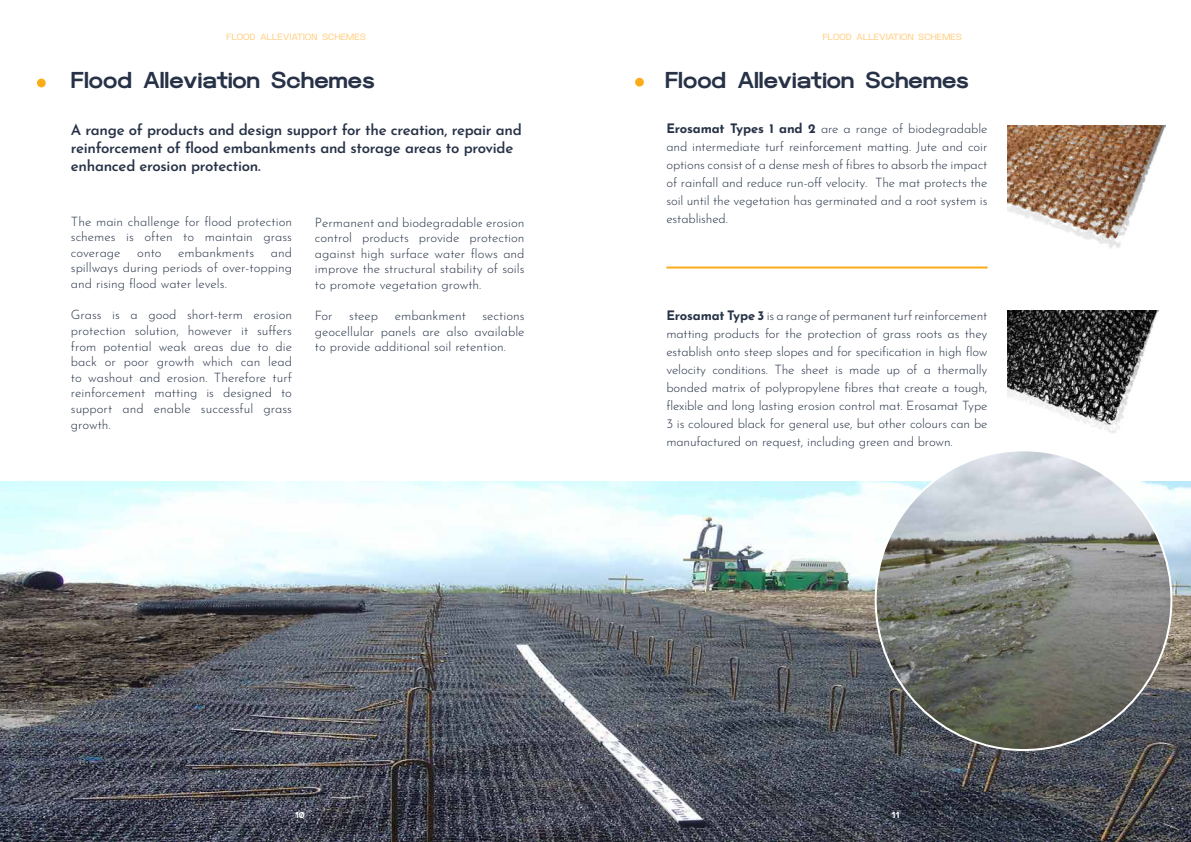
<style>
.page{position:relative;width:1191px;height:842px;background:#fff}
.page>*{position:absolute;margin:0;border:0;box-sizing:border-box;transform-origin:0 0}
.t1{font:800 23px "Clover Grotesk";letter-spacing:-.02em;color:#273247}
.t2{font:600 15px/18px "Josefin Sans";letter-spacing:-.02em;color:#273247}
.t3{font:300 13px/15.6px "Josefin Sans";color:#273247;text-align:justify}
.t4{font:500 9px "Clover Grotesk";color:#ffd38e}
.t5{font:800 9px "Clover Grotesk";color:#fff}
.s1{font-weight:700}
</style>
<div class="page">
<img style="left:0;top:482px;width:1191px;height:360px">
<div style="left:37px;top:79px;width:9px;height:8px;background:#fbad18;border-radius:50%"></div>
<div style="left:635px;top:78px;width:9px;height:9px;background:#fbad18;border-radius:50%"></div>
<hr style="left:666px;top:267px;width:321px;height:2px;background:#fbad18">
<img style="left:875px;top:452px;width:296px;height:298px">
<img style="left:1007px;top:311px;width:151px;height:123px">
<img style="left:1007px;top:126px;width:158px;height:122px">
<p class="t4" style="left:226px;top:32px;width:141px">FLOOD ALLEVIATION SCHEMES</p>
<p class="t4" style="left:822px;top:32px;width:141px">FLOOD ALLEVIATION SCHEMES</p>
<h1 class="t1" style="left:71px;top:68px;width:305px">Flood Alleviation Schemes</h1>
<p class="t2" style="left:71px;top:118px;width:452px">A range of products and design support for the creation, repair and reinforcement of flood embankments and storage areas to provide enhanced erosion protection.</p>
<p class="t3" style="left:71px;top:212px;width:223px">The main challenge for flood protection schemes is often to maintain grass coverage</p>
<p class="t3" style="left:71px;top:243px;width:223px;text-indent:200px">and spillways during periods of over-topping and rising flood water levels.</p>
<p class="t3" style="left:71px;top:306px;width:223px">Grass is a good short-term erosion protection solution, however it suffers from potential weak areas due to die back or poor growth which can lead to washout and erosion. Therefore turf reinforcement matting is designed to support and enable successful grass growth.</p>
<p class="t3" style="left:137px;top:243px;width:26px">onto</p>
<p class="t3" style="left:178px;top:243px;width:77px">embankments</p>
<p class="t3" style="left:315px;top:213px;width:211px">Permanent and biodegradable erosion control products provide protection against high surface water flows and improve the structural stability of soils to promote vegetation growth.</p>
<p class="t3" style="left:315px;top:307px;width:19px">For</p>
<p class="t3" style="left:349px;top:307px;width:30px">steep</p>
<p class="t3" style="left:395px;top:307px;width:73px">embankment</p>
<p class="t3" style="left:315px;top:307px;width:211px;text-indent:168px">sections geocellular panels are also available to provide additional soil retention.</p>
<h1 class="t1" style="left:665px;top:68px;width:305px">Flood Alleviation Schemes</h1>
<p class="t3" style="left:666px;top:118px;width:323px;line-height:18px"><span class="s1">Erosamat Types 1 and 2</span> are a range of biodegradable and intermediate turf reinforcement matting. Jute and coir options consist of a dense mesh of fibres to absorb the impact of rainfall and reduce run-off velocity. The mat protects the soil until the vegetation has germinated and a root system is established.</p>
<p class="t3" style="left:666px;top:305px;width:323px;line-height:18px"><span class="s1">Erosamat Type 3</span> is a range of permanent turf reinforcement matting products for the protection of grass roots as they establish onto steep slopes and for specification in high flow velocity conditions. The sheet is made up of a thermally bonded matrix of polypropylene fibres that create a tough, flexible and long lasting erosion control mat. Erosamat Type 3 is coloured black for general use, but other colours can be manufactured on request, including green and brown.</p>
<p class="t5" style="left:295px;top:810px;width:11px">10</p>
<p class="t5" style="left:891px;top:810px;width:9px">11</p>
</div>
